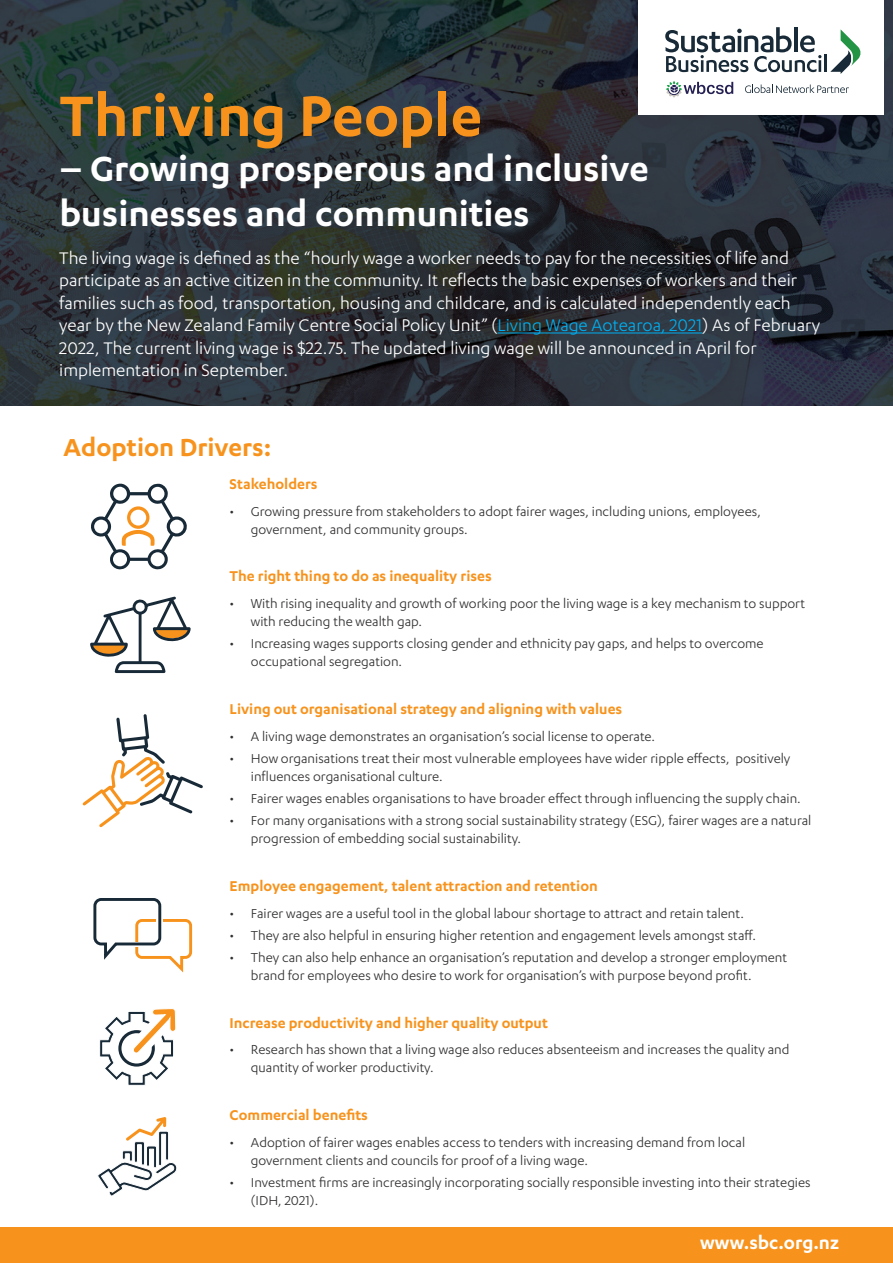
<style>
.page{position:relative;width:893px;height:1263px;background:#fff}
.page>*{position:absolute;margin:0;border:0;box-sizing:border-box;transform-origin:0 0}
.Pull-quote{font:600 66px "Karbon";color:#f7931d}
.Pull-quote-2{font:600 40.5px/45px "Karbon";color:#fff}
.Orange_heading{font:600 28.5px "Karbon";color:#f7931d}
.t1{font:600 21px "Karbon";color:#fff}
.Pull-quote-3{font:19.5px/22.5px "Karbon";color:#fff}
.Sub_1{font:600 16.5px "Karbon";color:#f7931d}
.Bullets{font:15px/18px "Karbon";color:#312f30}
.s1{color:#00aeef}
</style>
<div class="page">
<div style="left:0;top:1227px;width:893px;height:36px;background:#f7931d"></div>
<svg style="left:0;top:0;width:893px;height:405px;background:#2a3339"></svg>
<div style="left:638px;top:0;width:245px;height:115px;background:#fff"></div>
<hr style="left:498px;top:332px;width:204px;height:1px;background:#00aeef">
<svg style="left:91px;top:483px;width:96px;height:87px"></svg>
<svg style="left:90px;top:596px;width:101px;height:77px"></svg>
<svg style="left:93px;top:898px;width:100px;height:75px"></svg>
<svg style="left:98px;top:1008px;width:79px;height:188px"></svg>
<svg style="left:82px;top:714px;width:121px;height:113px"></svg>
<svg style="left:830px;top:29px;width:31px;height:45px"></svg>
<svg style="left:665px;top:27px;width:156px;height:45px"></svg>
<hr style="left:824px;top:54px;width:3px;height:18px;background:#182a37">
<svg style="left:666px;top:81px;width:67px;height:16px"></svg>
<svg style="left:745px;top:84px;width:104px;height:9px"></svg>
<p class="Pull-quote" style="left:59px;top:79px;width:424px">Thriving People</p>
<p class="Pull-quote-2" style="left:59px;top:145px;width:591px">– Growing prosperous and inclusive businesses and communities</p>
<p class="Pull-quote-3" style="left:59px;top:246px;width:762px">The living wage is defined as the “hourly wage a worker needs to pay for the necessities of life and participate as an active citizen in the community. It reflects the basic expenses of workers and their families such as food, transportation, housing and childcare, and is calculated independently each year by the New Zealand Family Centre Social Policy Unit” (<span class="s1">Living Wage Aotearoa, 2021</span>) As of February 2022, The current living wage is $22.75. The updated living wage will be announced in April for implementation in September.</p>
<p class="Orange_heading" style="left:63px;top:431px;width:209px">Adoption Drivers:</p>
<p class="Sub_1" style="left:230px;top:475px;width:90px">Stakeholders</p>
<p class="Bullets" style="left:251px;top:502px;width:512px;text-indent:-21px">• Growing pressure from stakeholders to adopt fairer wages, including unions, employees, government, and community groups.</p>
<p class="Sub_1" style="left:230px;top:567px;width:264px">The right thing to do as inequality rises</p>
<p class="Bullets" style="left:251px;top:594px;width:556px;text-indent:-21px">• With rising inequality and growth of working poor the living wage is a key mechanism to support with reducing the wealth gap.</p>
<p class="Bullets" style="left:251px;top:634px;width:514px;text-indent:-21px">• Increasing wages supports closing gender and ethnicity pay gaps, and helps to overcome occupational segregation.</p>
<p class="Sub_1" style="left:230px;top:700px;width:394px">Living out organisational strategy and aligning with values</p>
<p class="Bullets" style="left:230px;top:726px;width:427px">• A living wage demonstrates an organisation’s social license to operate.</p>
<p class="Bullets" style="left:251px;top:749px;width:541px;text-indent:-21px">• How organisations treat their most vulnerable employees have wider ripple effects, positively influences organisational culture.</p>
<p class="Bullets" style="left:230px;top:789px;width:573px">• Fairer wages enables organisations to have broader effect through influencing the supply chain.</p>
<p class="Bullets" style="left:251px;top:811px;width:562px;text-indent:-21px">• For many organisations with a strong social sustainability strategy (ESG), fairer wages are a natural progression of embedding social sustainability.</p>
<p class="Sub_1" style="left:230px;top:877px;width:370px">Employee engagement, talent attraction and retention</p>
<p class="Bullets" style="left:230px;top:903px;width:516px">• Fairer wages are a useful tool in the global labour shortage to attract and retain talent.</p>
<p class="Bullets" style="left:230px;top:926px;width:528px">• They are also helpful in ensuring higher retention and engagement levels amongst staff.</p>
<p class="Bullets" style="left:251px;top:948px;width:538px;text-indent:-21px">• They can also help enhance an organisation’s reputation and develop a stronger employment brand for employees who desire to work for organisation’s with purpose beyond profit.</p>
<p class="Sub_1" style="left:230px;top:1013px;width:320px">Increase productivity and higher quality output</p>
<p class="Bullets" style="left:251px;top:1040px;width:540px;text-indent:-21px">• Research has shown that a living wage also reduces absenteeism and increases the quality and quantity of worker productivity.</p>
<p class="Sub_1" style="left:230px;top:1106px;width:140px">Commercial benefits</p>
<p class="Bullets" style="left:251px;top:1133px;width:496px;text-indent:-21px">• Adoption of fairer wages enables access to tenders with increasing demand from local government clients and councils for proof of a living wage.</p>
<p class="Bullets" style="left:251px;top:1173px;width:561px;text-indent:-21px">• Investment firms are increasingly incorporating socially responsible investing into their strategies (IDH, 2021).</p>
<h3 class="t1" style="left:700px;top:1230px;width:140px">www.sbc.org.nz</h3>
</div>
